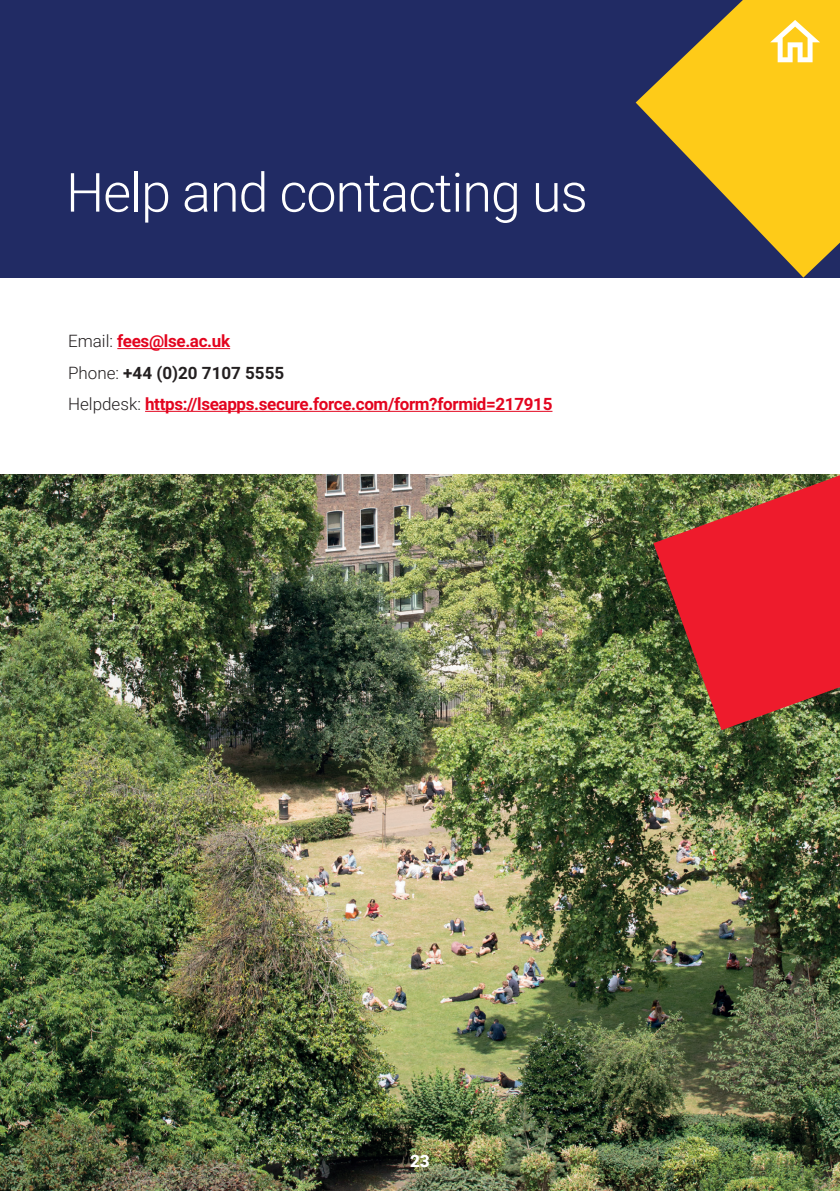
<style>
.page{position:relative;width:840px;height:1191px;background:#fff}
.page>*{position:absolute;margin:0;border:0;box-sizing:border-box;transform-origin:0 0}
.MAIN_HEADING_2018{font:300 54px "Roboto";letter-spacing:-.02em;color:#fff}
.t1{font:900 17.2px "Roboto";color:#fff}
.List{font:700 17px "Roboto";letter-spacing:-.02em;color:#e3051f}
.List-2{font:700 17px "Roboto";color:#231f20}
.s1{font-weight:300;color:#231f20}
.s2{font-weight:300}
</style>
<div class="page">
<img style="left:0;top:475px;width:839px;height:716px">
<svg style="left:653px;top:475px;width:186px;height:255px;background:#be3531"></svg>
<div style="left:0;top:0;width:838px;height:278px;background:#212b64"></div>
<svg style="left:635px;top:0;width:204px;height:278px;fill:#fecb18"></svg>
<svg style="left:769px;top:20px;width:50px;height:42px;background:#fede6c"></svg>
<hr style="left:117px;top:348px;width:113px;height:1px;background:#e3051f">
<hr style="left:145px;top:411px;width:407px;height:1px;background:#e3051f">
<p class="MAIN_HEADING_2018" style="left:66px;top:155px;width:523px">Help and contacting us</p>
<p class="List" style="left:68px;top:329px;width:163px"><span class="s1">Email:</span> fees@lse.ac.uk</p>
<p class="List-2" style="left:68px;top:361px;width:217px"><span class="s2">Phone:</span> +44 (0)20 7107 5555</p>
<p class="List" style="left:68px;top:392px;width:485px"><span class="s1">Helpdesk:</span> https://lseapps.secure.force.com/form?formid=217915</p>
<p class="t1" style="left:410px;top:1148px;width:21px">23</p>
</div>
